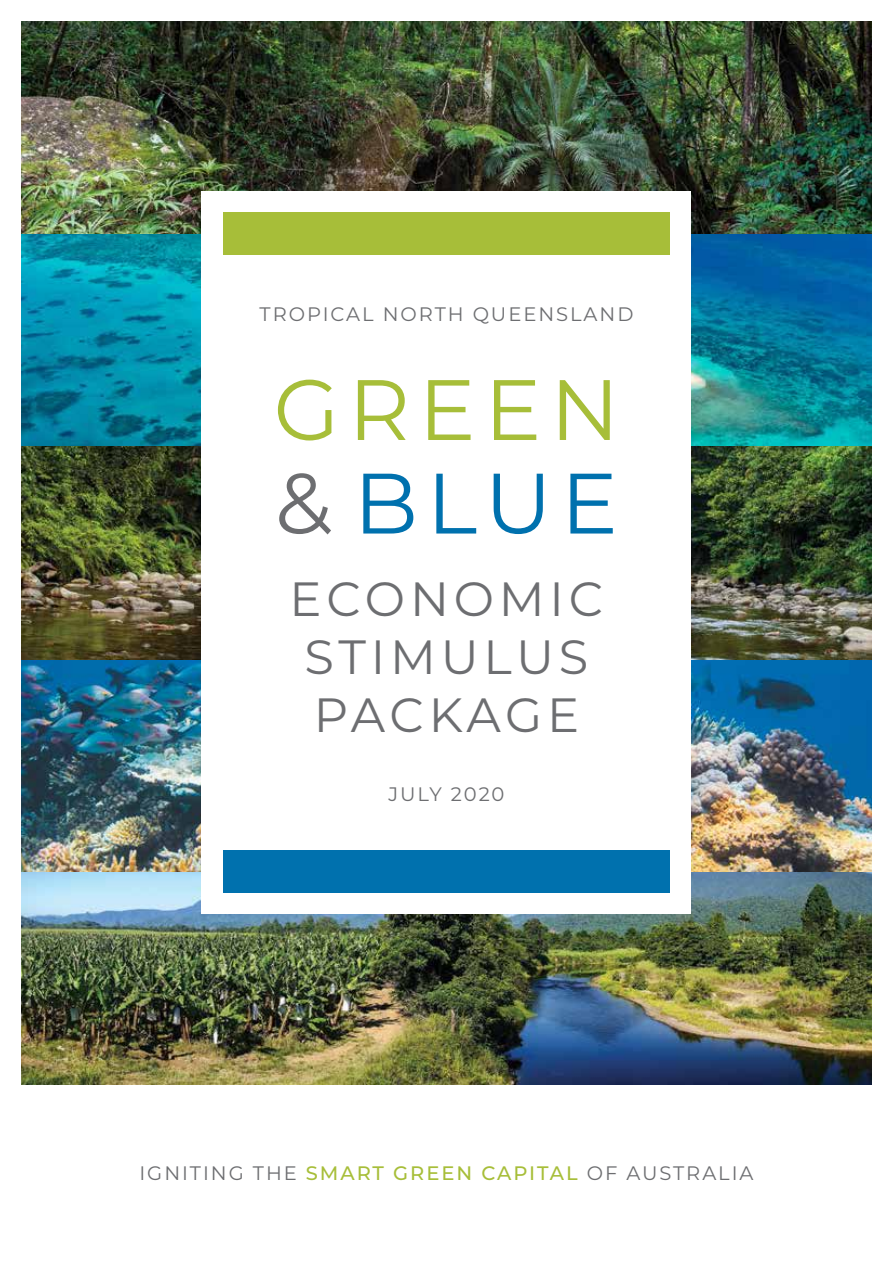
<style>
.page{position:relative;width:893px;height:1263px;background:#fff}
.page>*{position:absolute;margin:0;border:0;box-sizing:border-box;transform-origin:0 0}
.t1{font:85.5px/93.6px "Montserrat";letter-spacing:.1em;color:#a7be39}
.t2{font:48px/57.6px "Montserrat";letter-spacing:.1em;color:#6d6e71;text-align:center}
.t3{font:19.5px "Montserrat";letter-spacing:.1em;color:#6d6e71}
.s1{color:#6d6e71}
.s2{color:#0071ae}
.s3{font-weight:500;color:#a7be39}
</style>
<div class="page">
<img style="left:21px;top:21px;width:851px;height:1063px">
<div style="left:202px;top:191px;width:489px;height:723px;background:#fff"></div>
<div style="left:223px;top:213px;width:447px;height:42px;background:#a7be39"></div>
<div style="left:223px;top:850px;width:447px;height:43px;background:#0071ae"></div>
<p class="t3" style="left:260px;top:300px;width:375px">TROPICAL NORTH QUEENSLAND</p>
<h1 class="t1" style="left:273px;top:360px;width:348px">GREEN <span class="s1">&amp;</span> <span class="s2">BLUE</span></h1>
<h2 class="t2" style="left:290px;top:569px;width:315px">ECONOMIC<br>STIMULUS<br>PACKAGE</h2>
<p class="t3" style="left:388px;top:781px;width:118px">JULY 2020</p>
<p class="t3" style="left:139px;top:1159px;width:616px">IGNITING THE <span class="s3">SMART GREEN CAPITAL</span> OF AUSTRALIA</p>
</div>
